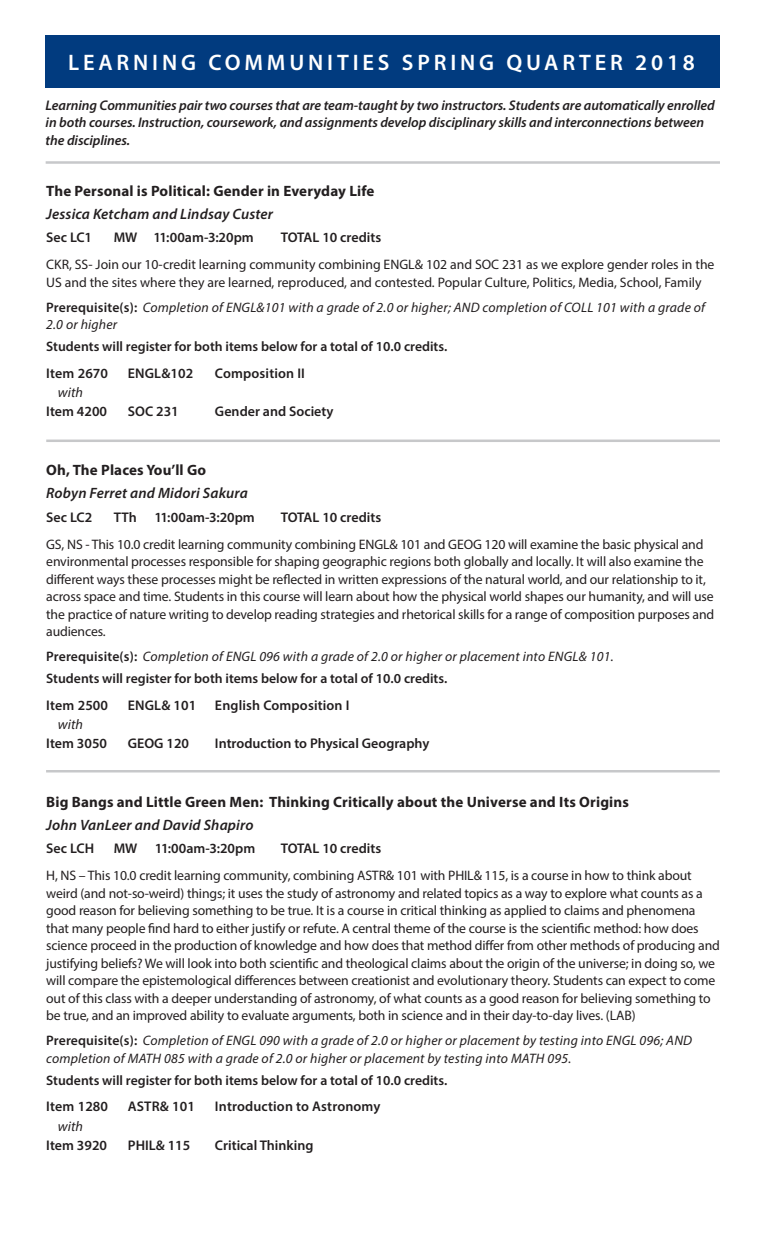
<style>
.page{position:relative;width:765px;height:1260px;background:#fff}
.page>*{position:absolute;margin:0;border:0;box-sizing:border-box;transform-origin:0 0}
.t1{font:600 22.5px "Myriad Pro";letter-spacing:.17em;color:#fff}
.t2{font:700 15px "Myriad Pro";letter-spacing:.01em;color:#231f20}
.t3{font:italic 600 15px "Myriad Pro";letter-spacing:.01em;color:#231f20}
.instructor{font:italic 600 14px/17.5px "Myriad Pro";letter-spacing:-.005em;color:#231f20}
.course{font:600 14px "Myriad Pro";letter-spacing:.005em;color:#231f20}
.CLS_LC_item{font:600 14px "Myriad Pro";color:#231f20}
.course-2{font:italic 14px "Myriad Pro";letter-spacing:.01em;color:#231f20}
.body{font:13.75px/17.5px "Myriad Pro";letter-spacing:-.01em;color:#231f20}
.prerequisite{font:italic 13.75px/17.5px "Myriad Pro";letter-spacing:.015em;color:#231f20}
.prerequisite-2{font:600 13.75px "Myriad Pro";color:#231f20}
.s1{font-weight:600;font-style:normal}
</style>
<div class="page">
<div style="left:45px;top:35px;width:675px;height:52px;background:#013b7f"></div>
<hr style="left:46px;top:440px;width:674px;height:2px;background:#c7c8ca">
<hr style="left:46px;top:161px;width:674px;height:3px;background:#c7c8ca">
<hr style="left:46px;top:770px;width:674px;height:2px;background:#c7c8ca">
<p class="t1" style="left:68px;top:48px;width:628px">LEARNING COMMUNITIES SPRING QUARTER 2018</p>
<p class="instructor" style="left:46px;top:96px;width:671px">Learning Communities pair two courses that are team-taught by two instructors. Students are automatically enrolled in both courses. Instruction, coursework, and assignments develop disciplinary skills and interconnections between the disciplines.</p>
<p class="t2" style="left:46px;top:181px;width:330px">The Personal is Political: Gender in Everyday Life</p>
<p class="t3" style="left:46px;top:204px;width:228px">Jessica Ketcham and Lindsay Custer</p>
<p class="CLS_LC_item" style="left:46px;top:228px;width:47px">Sec LC1</p>
<p class="CLS_LC_item" style="left:114px;top:228px;width:141px">MW 11:00am-3:20pm</p>
<p class="CLS_LC_item" style="left:281px;top:228px;width:102px">TOTAL 10 credits</p>
<p class="body" style="left:46px;top:256px;width:670px">CKR, SS- Join our 10-credit learning community combining ENGL&amp; 102 and SOC 231 as we explore gender roles in the<br>US and the sites where they are learned, reproduced, and contested. Popular Culture, Politics, Media, School, Family</p>
<p class="prerequisite" style="left:46px;top:298px;width:660px"><span class="s1">Prerequisite(s):</span> Completion of ENGL&amp;101 with a grade of 2.0 or higher; AND completion of COLL 101 with a grade of<br>2.0 or higher</p>
<p class="prerequisite-2" style="left:46px;top:338px;width:403px">Students will register for both items below for a total of 10.0 credits.</p>
<p class="course" style="left:46px;top:364px;width:63px">Item 2670</p>
<p class="course" style="left:128px;top:364px;width:67px">ENGL&amp;102</p>
<p class="course" style="left:215px;top:364px;width:91px">Composition II</p>
<p class="course-2" style="left:58px;top:384px;width:27px">with</p>
<p class="course" style="left:46px;top:403px;width:62px">Item 4200</p>
<p class="course" style="left:128px;top:403px;width:52px">SOC 231</p>
<p class="course" style="left:215px;top:403px;width:120px">Gender and Society</p>
<p class="t2" style="left:46px;top:460px;width:161px">Oh, The Places You’ll Go</p>
<p class="t3" style="left:46px;top:484px;width:203px">Robyn Ferret and Midori Sakura</p>
<p class="CLS_LC_item" style="left:46px;top:508px;width:48px">Sec LC2</p>
<p class="CLS_LC_item" style="left:114px;top:508px;width:143px">TTh 11:00am-3:20pm</p>
<p class="CLS_LC_item" style="left:281px;top:508px;width:102px">TOTAL 10 credits</p>
<p class="body" style="left:46px;top:535px;width:670px">GS, NS - This 10.0 credit learning community combining ENGL&amp; 101 and GEOG 120 will examine the basic physical and environmental processes responsible for shaping geographic regions both globally and locally. It will also examine the different ways these processes might be reflected in written expressions of the natural world, and our relationship to it, across space and time. Students in this course will learn about how the physical world shapes our humanity, and will use the practice of nature writing to develop reading strategies and rhetorical skills for a range of composition purposes and audiences.</p>
<p class="prerequisite" style="left:46px;top:648px;width:569px"><span class="s1">Prerequisite(s):</span> Completion of ENGL 096 with a grade of 2.0 or higher or placement into ENGL&amp; 101.</p>
<p class="prerequisite-2" style="left:46px;top:670px;width:403px">Students will register for both items below for a total of 10.0 credits.</p>
<p class="course" style="left:46px;top:697px;width:63px">Item 2500</p>
<p class="course" style="left:128px;top:697px;width:70px">ENGL&amp; 101</p>
<p class="course" style="left:215px;top:697px;width:136px">English Composition I</p>
<p class="course-2" style="left:58px;top:716px;width:27px">with</p>
<p class="course" style="left:46px;top:735px;width:62px">Item 3050</p>
<p class="course" style="left:128px;top:735px;width:63px">GEOG 120</p>
<p class="course" style="left:215px;top:735px;width:216px">Introduction to Physical Geography</p>
<p class="t2" style="left:46px;top:792px;width:584px">Big Bangs and Little Green Men: Thinking Critically about the Universe and Its Origins</p>
<p class="t3" style="left:46px;top:815px;width:209px">John VanLeer and David Shapiro</p>
<p class="CLS_LC_item" style="left:46px;top:839px;width:49px">Sec LCH</p>
<p class="CLS_LC_item" style="left:114px;top:839px;width:143px">MW 11:00am-3:20pm</p>
<p class="CLS_LC_item" style="left:281px;top:839px;width:102px">TOTAL 10 credits</p>
<p class="body" style="left:46px;top:866px;width:675px">H, NS – This 10.0 credit learning community, combining ASTR&amp; 101 with PHIL&amp; 115, is a course in how to think about weird (and not-so-weird) things; it uses the study of astronomy and related topics as a way to explore what counts as a good reason for believing something to be true. It is a course in critical thinking as applied to claims and phenomena that many people find hard to either justify or refute. A central theme of the course is the scientific method: how does science proceed in the production of knowledge and how does that method differ from other methods of producing and justifying beliefs? We will look into both scientific and theological claims about the origin of the universe; in doing so, we will compare the epistemological differences between creationist and evolutionary theory. Students can expect to come out of this class with a deeper understanding of astronomy, of what counts as a good reason for believing something to be true, and an improved ability to evaluate arguments, both in science and in their day-to-day lives. (LAB)</p>
<p class="prerequisite" style="left:46px;top:1032px;width:647px"><span class="s1">Prerequisite(s):</span> Completion of ENGL 090 with a grade of 2.0 or higher or placement by testing into ENGL 096; AND completion of MATH 085 with a grade of 2.0 or higher or placement by testing into MATH 095.</p>
<p class="prerequisite-2" style="left:46px;top:1071px;width:403px">Students will register for both items below for a total of 10.0 credits.</p>
<p class="course" style="left:46px;top:1098px;width:63px">Item 1280</p>
<p class="course" style="left:128px;top:1098px;width:69px">ASTR&amp; 101</p>
<p class="course" style="left:215px;top:1098px;width:167px">Introduction to Astronomy</p>
<p class="course-2" style="left:58px;top:1117px;width:27px">with</p>
<p class="course" style="left:46px;top:1136px;width:62px">Item 3920</p>
<p class="course" style="left:128px;top:1136px;width:64px">PHIL&amp; 115</p>
<p class="course" style="left:215px;top:1136px;width:100px">Critical Thinking</p>
</div>
